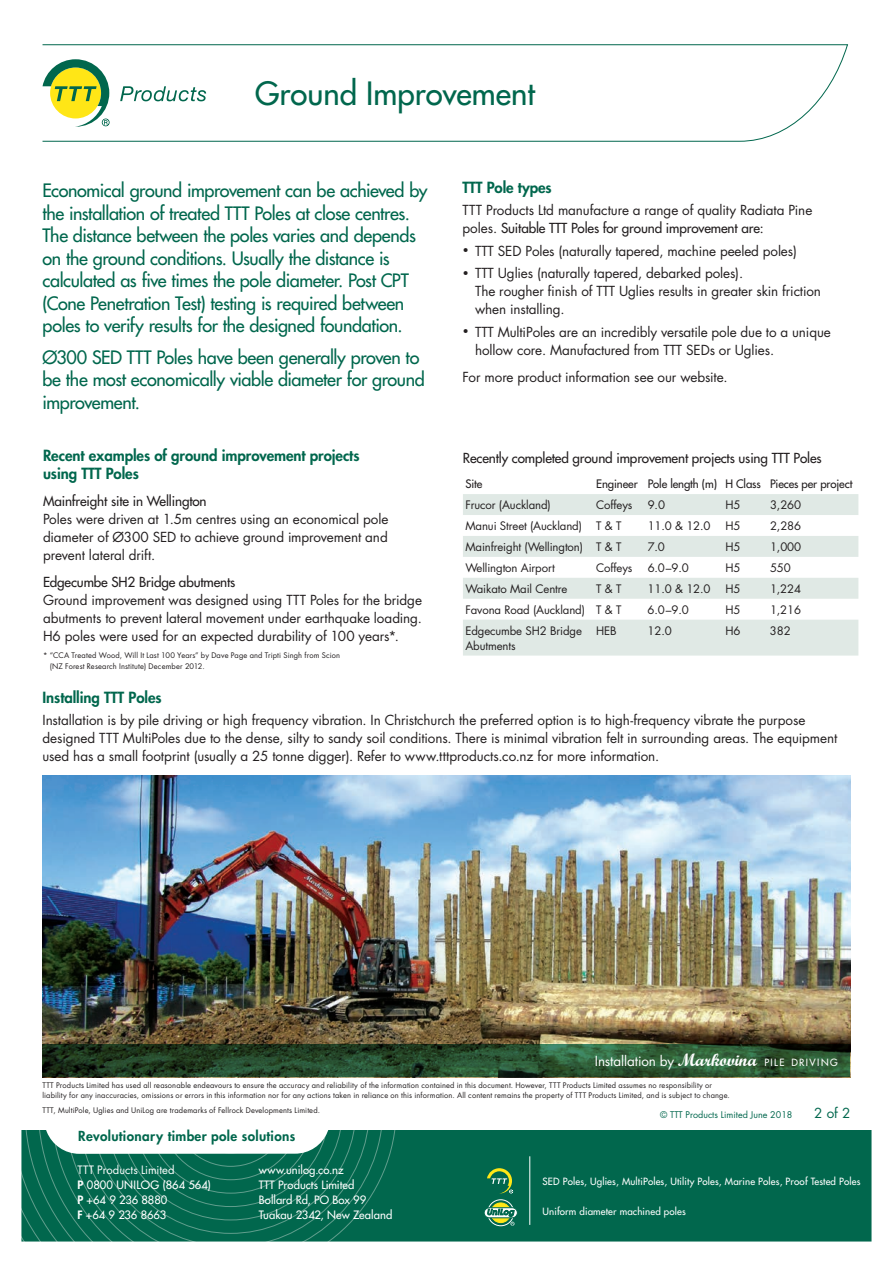
<style>
.page{position:relative;width:893px;height:1263px;background:#fff}
.page>*{position:absolute;margin:0;border:0;box-sizing:border-box;transform-origin:0 0}
.t1{font:31.35px "Futura";color:#01674d}
.t2{font:18px/22.5px "Futura";letter-spacing:-.02em;color:#01674d}
.t3{font:800 15px/18px "Futura";letter-spacing:-.005em;color:#01674d}
.t4{font:13.5px/18px "Futura";letter-spacing:-.01em;color:#231f20}
.t5{font:13.5px "Futura";letter-spacing:-.01em;color:#231f20}
.t6{font:13.5px "Futura";letter-spacing:-.01em;color:#fff}
.t7{font:800 13.5px "Futura";letter-spacing:.025em;color:#01674d}
.t8{font:13.5px "Futura";color:#01674d}
.t9{font:11.4px/15px "Futura";letter-spacing:-.01em;color:#231f20}
.t10{font:11.4px "Futura";letter-spacing:-.01em;color:#231f20}
.t11{font:11.25px/15px "Futura";letter-spacing:.005em;color:#fff}
.t12{font:9.75px "Futura";letter-spacing:.015em;color:#fff}
.t13{font:9px "Futura";color:#01674d}
.t14{font:7.5px/10.5px "Futura";letter-spacing:.02em;color:#231f20}
.s1{font-style:inherit}
.s2{font-weight:300;font-size:10.5px}
.s3{font-family:"Wrexham Script";font-size:17.85px}
.s4{font-size:9.75px}
.s5{font-weight:800}
</style>
<div class="page">
<img style="left:21px;top:44px;width:851px;height:1198px">
<h1 class="t1" style="left:255px;top:73px;width:281px">Ground Improvement</h1>
<p class="t2" style="left:43px;top:179px;width:386px">Economical ground improvement can be achieved by the installation of treated TTT Poles at close centres.<br>The distance between the poles varies and depends on the ground conditions. Usually the distance is calculated as five times the pole diameter. Post CPT (Cone Penetration Test) testing is required between poles to verify results for the designed foundation.</p>
<h2 class="t2" style="left:43px;top:346px;width:384px">Ø300 SED TTT Poles have been generally proven to be the most economically viable diameter for ground improvement.</h2>
<p class="t3" style="left:43px;top:446px;width:318px">Recent examples of ground improvement projects using TTT Poles</p>
<p class="t5" style="left:43px;top:492px;width:165px">Mainfreight site in Wellington</p>
<p class="t4" style="left:43px;top:510px;width:347px;text-align:justify">Poles were driven at 1.5m centres using an economical pole diameter of Ø300 SED to achieve ground improvement and prevent lateral drift.</p>
<p class="t5" style="left:43px;top:573px;width:194px">Edgecumbe SH2 Bridge abutments</p>
<p class="t4" style="left:43px;top:591px;width:381px;text-align:justify">Ground improvement was designed using TTT Poles for the bridge abutments to prevent lateral movement under earthquake loading.<br>H6 poles were used for an expected durability of 100 years*.</p>
<p class="t14" style="left:50px;top:650px;width:292px;text-indent:-7px">* “CCA Treated Wood, Will It Last 100 Years” by Dave Page and Tripti Singh from Scion (NZ Forest Research Institute) December 2012.</p>
<p class="t3" style="left:462px;top:178px;width:91px">TTT Pole types</p>
<p class="t4" style="left:462px;top:201px;width:351px">TTT Products Ltd manufacture a range of quality Radiata Pine poles. <span class="s1">Suitable TTT Poles for ground improvement are:</span></p>
<p class="t4" style="left:462px;top:242px;width:336px"><span class="s2">•</span> TTT SED Poles (naturally tapered, machine peeled poles)</p>
<p class="t4" style="left:475px;top:264px;width:347px;text-indent:-13px"><span class="s2">•</span> TTT Uglies (naturally tapered, debarked poles).<br>The rougher finish of TTT Uglies results in greater skin friction when installing.</p>
<p class="t4" style="left:475px;top:323px;width:357px;text-indent:-13px"><span class="s2">•</span> TTT MultiPoles are an incredibly versatile pole due to a unique hollow core. Manufactured from TTT SEDs or Uglies.</p>
<p class="t4" style="left:462px;top:368px;width:267px">For more product information see our website.</p>
<p class="t5" style="left:463px;top:449px;width:360px">Recently completed ground improvement projects using TTT Poles</p>
<p class="t10" style="left:465px;top:476px;width:18px">Site</p>
<p class="t10" style="left:596px;top:476px;width:258px">Engineer Pole length (m) H Class Pieces per project</p>
<p class="t9" style="left:465px;top:497px;width:87px">Frucor (Auckland)</p>
<p class="t9" style="left:596px;top:497px;width:38px">Coffeys</p>
<p class="t9" style="left:648px;top:497px;width:19px">9.0</p>
<p class="t9" style="left:725px;top:497px;width:17px">H5</p>
<p class="t9" style="left:770px;top:497px;width:33px">3,260</p>
<p class="t9" style="left:465px;top:518px;width:157px">Manui Street (Auckland) T &amp; T</p>
<p class="t9" style="left:648px;top:518px;width:64px">11.0 &amp; 12.0</p>
<p class="t9" style="left:725px;top:518px;width:17px">H5</p>
<p class="t9" style="left:770px;top:518px;width:33px">2,286</p>
<p class="t9" style="left:465px;top:539px;width:157px">Mainfreight (Wellington) T &amp; T</p>
<p class="t9" style="left:648px;top:539px;width:19px">7.0</p>
<p class="t9" style="left:725px;top:539px;width:17px">H5</p>
<p class="t9" style="left:770px;top:539px;width:33px">1,000</p>
<p class="t9" style="left:465px;top:560px;width:91px">Wellington Airport</p>
<p class="t9" style="left:596px;top:560px;width:38px">Coffeys</p>
<p class="t9" style="left:648px;top:560px;width:43px">6.0–9.0</p>
<p class="t9" style="left:725px;top:560px;width:17px">H5</p>
<p class="t9" style="left:770px;top:560px;width:22px">550</p>
<p class="t9" style="left:465px;top:581px;width:104px">Waikato Mail Centre</p>
<p class="t9" style="left:596px;top:581px;width:27px">T &amp; T</p>
<p class="t9" style="left:648px;top:581px;width:64px">11.0 &amp; 12.0</p>
<p class="t9" style="left:725px;top:581px;width:17px">H5</p>
<p class="t9" style="left:770px;top:581px;width:33px">1,224</p>
<p class="t9" style="left:465px;top:602px;width:157px">Favona Road (Auckland) T &amp; T</p>
<p class="t9" style="left:648px;top:602px;width:43px">6.0–9.0</p>
<p class="t9" style="left:725px;top:602px;width:17px">H5</p>
<p class="t9" style="left:770px;top:602px;width:33px">1,216</p>
<p class="t9" style="left:465px;top:623px;width:118px">Edgecumbe SH2 Bridge<br>Abutments</p>
<p class="t9" style="left:596px;top:623px;width:22px">HEB</p>
<p class="t9" style="left:648px;top:623px;width:26px">12.0</p>
<p class="t9" style="left:725px;top:623px;width:17px">H6</p>
<p class="t9" style="left:770px;top:623px;width:22px">382</p>
<p class="t3" style="left:43px;top:688px;width:121px">Installing TTT Poles</p>
<p class="t4" style="left:43px;top:711px;width:796px">Installation is by pile driving or high frequency vibration. In Christchurch the preferred option is to high-frequency vibrate the purpose designed TTT MultiPoles due to the dense, silty to sandy soil conditions. There is minimal vibration felt in surrounding areas. The equipment used has a small footprint (usually a 25 tonne digger). Refer to www.tttproducts.co.nz for more information.</p>
<p class="t6" style="left:595px;top:1052px;width:244px">Installation by <span class="s3">Markovina</span> <span class="s4">PI LE D RIV I N G</span></p>
<p class="t14" style="left:43px;top:1079px;width:689px">TTT Products Limited has used all reasonable endeavours to ensure the accuracy and reliability of the information contained in this document. However, TTT Products Limited assumes no responsibility or liability for any inaccuracies, omissions or errors in this information nor for any actions taken in reliance on this information. All content remains the property of TTT Products Limited, and is subject to change.</p>
<p class="t14" style="left:43px;top:1105px;width:279px">TTT, MultiPole, Uglies and UniLog are trademarks of Fellrock Developments Limited.</p>
<p class="t13" style="left:660px;top:1108px;width:134px">© TTT Products Limited June 2018</p>
<p class="t7" style="left:78px;top:1127px;width:219px">Revolutionary timber pole solutions</p>
<p class="t8" style="left:814px;top:1104px;width:38px">2 of 2</p>
<p class="t11" style="left:77px;top:1162px;width:135px"><span class="s1">TTT Products Limited<br></span><span class="s5">P</span> 0800 UNILOG (864 564)<br><span class="s5">P</span> +64 9 236 8880<br><span class="s5">F</span> +64 9 236 8663</p>
<p class="t11" style="left:259px;top:1162px;width:135px">www.unilog.co.nz<br>TTT Products Limited<br>Bollard Rd, PO Box 99<br>Tuakau 2342, New Zealand</p>
<p class="t12" style="left:542px;top:1175px;width:319px">SED Poles, Uglies, MultiPoles, Utility Poles, Marine Poles, Proof Tested Poles</p>
<p class="t12" style="left:542px;top:1205px;width:145px">Uniform diameter machined poles</p>
</div>
